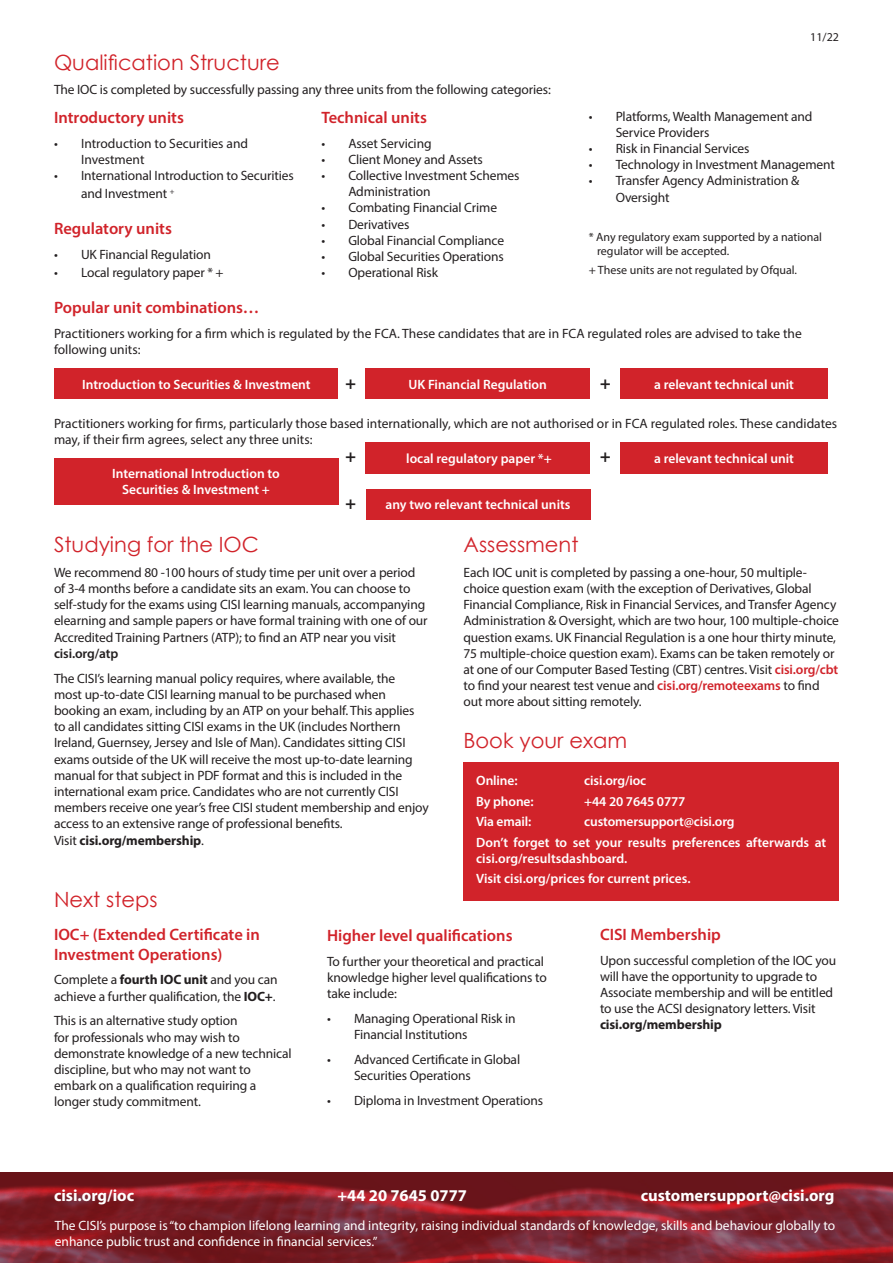
<style>
.page{position:relative;width:893px;height:1263px;background:#fff}
.page>*{position:absolute;margin:0;border:0;box-sizing:border-box;transform-origin:0 0}
.t1{font:21px "Century Gothic";color:#d1232a}
.t2{font:600 19.5px "Open Sans";color:#231f20}
.t3{font:600 16.5px/19.8px "Myriad Pro";color:#d1232a}
.t4{font:700 16.5px "Myriad Pro";color:#fff}
.t5{font:13.5px/16.2px "Myriad Pro";letter-spacing:-.01em;color:#231f20}
.t6{font:600 13.5px/20.4px "Myriad Pro";color:#fff}
.t7{font:13.5px/16.2px "Myriad Pro";color:#fff}
.t8{font:700 13.5px "Myriad Pro";letter-spacing:-.01em;color:#231f20}
.t9{font:600 13.5px "Myriad Pro";letter-spacing:-.01em;color:#231f20}
.t10{font:12px/14.4px "Myriad Pro";color:#231f20}
.s1{font-weight:700}
.s2{font-weight:600;color:#d1232a}
</style>
<div class="page">
<div style="left:463px;top:762px;width:376px;height:138px;background:#d1232a"></div>
<div style="left:55px;top:368px;width:283px;height:31px;background:#d1232a"></div>
<div style="left:365px;top:368px;width:225px;height:31px;background:#d1232a"></div>
<div style="left:620px;top:368px;width:208px;height:31px;background:#d1232a"></div>
<div style="left:54px;top:458px;width:284px;height:46px;background:#d1232a"></div>
<div style="left:365px;top:442px;width:225px;height:32px;background:#d1232a"></div>
<div style="left:620px;top:442px;width:208px;height:32px;background:#d1232a"></div>
<div style="left:366px;top:489px;width:224px;height:30px;background:#d1232a"></div>
<img style="left:0;top:1172px;width:893px;height:91px">
<h1 class="t1" style="left:54px;top:47px;width:227px">Qualification Structure</h1>
<p class="t5" style="left:54px;top:82px;width:498px">The IOC is completed by successfully passing any three units from the following categories:</p>
<p class="t3" style="left:54px;top:107px;width:131px">Introductory units</p>
<p class="t5" style="left:81px;top:135px;width:169px;text-indent:-27px">• Introduction to Securities and<br>Investment</p>
<p class="t5" style="left:81px;top:167px;width:214px;line-height:18px;text-indent:-27px">• International Introduction to Securities and Investment <sup>+</sup></p>
<p class="t3" style="left:54px;top:218px;width:119px">Regulatory units</p>
<p class="t5" style="left:54px;top:246px;width:158px">• UK Financial Regulation</p>
<p class="t5" style="left:54px;top:264px;width:171px">• Local regulatory paper * +</p>
<p class="t3" style="left:321px;top:107px;width:107px">Technical units</p>
<p class="t5" style="left:321px;top:135px;width:112px">• Asset Servicing</p>
<p class="t5" style="left:321px;top:151px;width:163px">• Client Money and Assets</p>
<p class="t5" style="left:348px;top:167px;width:173px;text-indent:-27px">• Collective Investment Schemes<br>Administration</p>
<p class="t5" style="left:321px;top:200px;width:177px">• Combating Financial Crime</p>
<p class="t5" style="left:321px;top:216px;width:90px">• Derivatives</p>
<p class="t5" style="left:321px;top:232px;width:184px">• Global Financial Compliance</p>
<p class="t5" style="left:321px;top:248px;width:184px">• Global Securities Operations</p>
<p class="t5" style="left:321px;top:264px;width:118px">• Operational Risk</p>
<p class="t10" style="left:810px;top:29px;width:30px">11/22</p>
<p class="t5" style="left:616px;top:108px;width:198px;text-indent:-27px">• Platforms, Wealth Management and<br>Service Providers</p>
<p class="t5" style="left:589px;top:140px;width:162px">• Risk in Financial Services</p>
<p class="t5" style="left:589px;top:156px;width:248px">• Technology in Investment Management</p>
<p class="t5" style="left:616px;top:173px;width:185px;text-indent:-27px">• Transfer Agency Administration &amp;<br>Oversight</p>
<p class="t10" style="left:597px;top:229px;width:226px;text-indent:-9px">* Any regulatory exam supported by a national regulator will be accepted.</p>
<p class="t10" style="left:589px;top:262px;width:210px">+ These units are not regulated by Ofqual.</p>
<p class="t3" style="left:54px;top:297px;width:207px">Popular unit combinations…</p>
<p class="t5" style="left:54px;top:325px;width:749px">Practitioners working for a firm which is regulated by the FCA. These candidates that are in FCA regulated roles are advised to take the following units:</p>
<h2 class="t2" style="left:345px;top:370px;width:13px">+</h2>
<h2 class="t2" style="left:600px;top:370px;width:13px">+</h2>
<p class="t6" style="left:82px;top:374px;width:230px">Introduction to Securities &amp; Investment</p>
<p class="t6" style="left:408px;top:374px;width:140px">UK Financial Regulation</p>
<p class="t6" style="left:654px;top:374px;width:141px">a relevant technical unit</p>
<p class="t5" style="left:54px;top:415px;width:785px">Practitioners working for firms, particularly those based internationally, which are not authorised or in FCA regulated roles. These candidates may, if their firm agrees, select any three units:</p>
<p class="t6" style="left:112px;top:465px;width:169px;line-height:16.2px;text-align:center">International Introduction to<br>Securities &amp; Investment +</p>
<h2 class="t2" style="left:345px;top:444px;width:13px">+</h2>
<h2 class="t2" style="left:600px;top:444px;width:13px">+</h2>
<h2 class="t2" style="left:345px;top:491px;width:13px">+</h2>
<p class="t6" style="left:406px;top:448px;width:147px">local regulatory paper *+</p>
<p class="t6" style="left:654px;top:448px;width:141px">a relevant technical unit</p>
<p class="t6" style="left:385px;top:494px;width:186px">any two relevant technical units</p>
<h1 class="t1" style="left:54px;top:530px;width:206px">Studying for the IOC</h1>
<p class="t5" style="left:54px;top:564px;width:375px">We recommend 80 -100 hours of study time per unit over a period of 3-4 months before a candidate sits an exam. You can choose to self-study for the exams using CISI learning manuals, accompanying elearning and sample papers or have formal training with one of our Accredited Training Partners (ATP); to find an ATP near you visit</p>
<p class="t9" style="left:54px;top:645px;width:66px">cisi.org/atp</p>
<p class="t5" style="left:54px;top:670px;width:376px">The CISI’s learning manual policy requires, where available, the<br>most up-to-date CISI learning manual to be purchased when booking an exam, including by an ATP on your behalf. This applies to all candidates sitting CISI exams in the UK (includes Northern Ireland, Guernsey, Jersey and Isle of Man). Candidates sitting CISI exams outside of the UK will receive the most up-to-date learning manual for that subject in PDF format and this is included in the international exam price. Candidates who are not currently CISI members receive one year’s free CISI student membership and enjoy access to an extensive range of professional benefits.<br>Visit <span class="s1">cisi.org/membership</span>.</p>
<h1 class="t1" style="left:463px;top:530px;width:117px">Assessment</h1>
<p class="t5" style="left:463px;top:564px;width:377px">Each IOC unit is completed by passing a one-hour, 50 multiple&shy;choice question exam (with the exception of Derivatives, Global Financial Compliance, Risk in Financial Services, and Transfer Agency Administration &amp; Oversight, which are two hour, 100 multiple-choice question exams. UK Financial Regulation is a one hour thirty minute, 75 multiple-choice question exam). Exams can be taken remotely or at one of our Computer Based Testing (CBT) centres. Visit <span class="s2">cisi.org/cbt </span>to find your nearest test venue and <span class="s2">cisi.org/remoteexams</span> to find out more about sitting remotely.</p>
<h1 class="t1" style="left:463px;top:725px;width:165px">Book your exam</h1>
<p class="t6" style="left:476px;top:770px;width:43px">Online:</p>
<p class="t6" style="left:584px;top:770px;width:64px">cisi.org/ioc</p>
<p class="t6" style="left:476px;top:790px;width:59px">By phone:</p>
<p class="t6" style="left:584px;top:790px;width:103px">+44 20 7645 0777</p>
<p class="t6" style="left:476px;top:811px;width:57px">Via email:</p>
<p class="t6" style="left:476px;top:811px;width:351px;text-indent:108px">customersupport@cisi.org<br>Don’t forget to set your results preferences afterwards at</p>
<p class="t6" style="left:476px;top:848px;width:216px">cisi.org/resultsdashboard.<br>Visit cisi.org/prices for current prices.</p>
<h1 class="t1" style="left:54px;top:884px;width:105px">Next steps</h1>
<p class="t3" style="left:54px;top:924px;width:207px">IOC+ (Extended Certificate in<br>Investment Operations)</p>
<p class="t5" style="left:54px;top:971px;width:225px">Complete a <span class="s1">fourth IOC unit</span> and you can achieve a further qualification, the <span class="s1">IOC+</span>.</p>
<p class="t5" style="left:54px;top:1012px;width:239px">This is an alternative study option<br>for professionals who may wish to demonstrate knowledge of a new technical discipline, but who may not want to embark on a qualification requiring a longer study commitment.</p>
<p class="t3" style="left:327px;top:925px;width:187px">Higher level qualifications</p>
<p class="t5" style="left:327px;top:953px;width:221px">To further your theoretical and practical knowledge higher level qualifications to take include:</p>
<p class="t5" style="left:354px;top:1010px;width:163px;text-indent:-27px">• Managing Operational Risk in<br>Financial Institutions</p>
<p class="t5" style="left:354px;top:1051px;width:168px;text-indent:-27px">• Advanced Certificate in Global<br>Securities Operations</p>
<p class="t5" style="left:327px;top:1092px;width:218px">• Diploma in Investment Operations</p>
<p class="t3" style="left:600px;top:924px;width:122px">CISI Membership</p>
<p class="t5" style="left:600px;top:952px;width:238px">Upon successful completion of the IOC you will have the opportunity to upgrade to Associate membership and will be entitled to use the ACSI designatory letters. Visit</p>
<p class="t8" style="left:600px;top:1016px;width:123px">cisi.org/membership</p>
<p class="t4" style="left:54px;top:1184px;width:82px">cisi.org/ioc</p>
<p class="t4" style="left:337px;top:1184px;width:131px">+44 20 7645 0777</p>
<p class="t4" style="left:641px;top:1184px;width:195px">customersupport@cisi.org</p>
<p class="t7" style="left:55px;top:1217px;width:782px">The CISI’s purpose is “to champion lifelong learning and integrity, raising individual standards of knowledge, skills and behaviour globally to enhance public trust and confidence in financial services.”</p>
</div>
